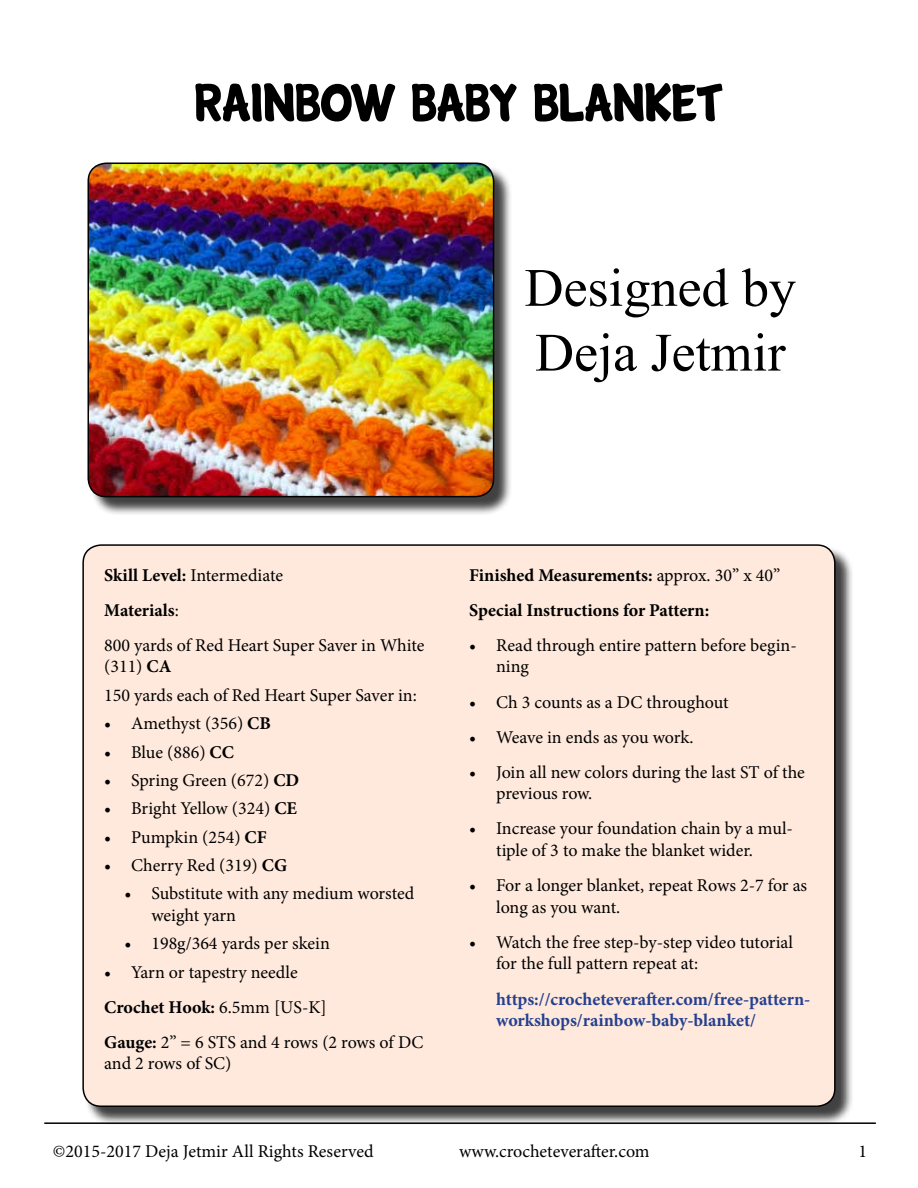
<style>
.page{position:relative;width:918px;height:1188px;background:#fff}
.page>*{position:absolute;margin:0;border:0;box-sizing:border-box;transform-origin:0 0}
.t1{font:54px/64.8px "Times New Roman";color:#000}
.t2{font:54px "Cartwheel";color:#000}
.t3{font:18px/21.6px "Minion Pro";color:#000}
.t4{font:700 18px/21.6px "Minion Pro";letter-spacing:-.005em;color:#25408f}
.t5{font:700 18px/35.1px "Minion Pro";color:#000}
.s1{font-weight:700}
.s2{font-weight:400}
</style>
<div class="page">
<hr style="left:44px;top:1122px;width:832px;height:2px;background:#000">
<div style="left:90px;top:165px;width:423px;height:351px;background:#000;opacity:.75"></div>
<img style="left:88px;top:163px;width:406px;height:334px">
<div style="left:88px;top:162px;width:406px;height:335px;border:2px solid #000;border-radius:18px"></div>
<div style="left:85px;top:547px;width:769px;height:578px;background:#000;opacity:.75"></div>
<div style="left:83px;top:545px;width:752px;height:561px;background:#fee9dc;border-radius:18px"></div>
<h1 class="t2" style="left:195px;top:81px;width:530px">RAINBOW BABY BLANKET</h1>
<h1 class="t1" style="left:525px;top:254px;width:273px">Designed by<br>Deja Jetmir</h1>
<p class="t3" style="left:104px;top:557px;width:322px;line-height:35.1px"><span class="s1">Skill Level:</span> Intermediate<br><span class="s1">Materials</span>:<br>800 yards of Red Heart Super Saver in White</p>
<p class="t3" style="left:104px;top:653px;width:314px;line-height:28.3px">(311) <span class="s1">CA<br></span>150 yards each of Red Heart Super Saver in:</p>
<p class="t3" style="left:104px;top:713px;width:168px">• Amethyst (356) <span class="s1">CB</span></p>
<p class="t3" style="left:104px;top:741px;width:131px">• Blue (886) <span class="s1">CC</span></p>
<p class="t3" style="left:104px;top:769px;width:197px">• Spring Green (672) <span class="s1">CD</span></p>
<p class="t3" style="left:104px;top:798px;width:194px">• Bright Yellow (324) <span class="s1">CE</span></p>
<p class="t3" style="left:104px;top:826px;width:164px">• Pumpkin (254) <span class="s1">CF</span></p>
<p class="t3" style="left:104px;top:854px;width:185px">• Cherry Red (319) <span class="s1">CG</span></p>
<p class="t3" style="left:151px;top:883px;width:264px;text-indent:-27px">• Substitute with any medium worsted weight yarn</p>
<p class="t3" style="left:124px;top:933px;width:207px">• 198g/364 yards per skein</p>
<p class="t3" style="left:104px;top:954px;width:321px;line-height:35.1px">• Yarn or tapestry needle<br><span class="s1">Crochet Hook:</span> 6.5mm [US-K]<br><span class="s1">Gauge:</span> 2” = 6 STS and 4 rows (2 rows of DC</p>
<p class="t3" style="left:104px;top:1053px;width:129px">and 2 rows of SC)</p>
<p class="t5" style="left:469px;top:557px;width:313px">Finished Measurements: <span class="s2">approx. 30” x 40”<br></span>Special Instructions for Pattern:</p>
<p class="t3" style="left:496px;top:634px;width:302px;text-indent:-27px">• Read through entire pattern before begin&shy;ning</p>
<p class="t3" style="left:469px;top:691px;width:261px">• Ch 3 counts as a DC throughout</p>
<p class="t3" style="left:469px;top:726px;width:226px">• Weave in ends as you work.</p>
<p class="t3" style="left:496px;top:761px;width:310px;text-indent:-27px">• Join all new colors during the last ST of the previous row.</p>
<p class="t3" style="left:496px;top:818px;width:298px;text-indent:-27px">• Increase your foundation chain by a mul&shy;tiple of 3 to make the blanket wider.</p>
<p class="t3" style="left:496px;top:875px;width:313px;text-indent:-27px">• For a longer blanket, repeat Rows 2-7 for as long as you want.</p>
<p class="t3" style="left:496px;top:931px;width:299px;text-indent:-27px">• Watch the free step-by-step video tutorial for the full pattern repeat at:</p>
<p class="t4" style="left:496px;top:988px;width:316px">https://crocheteverafter.com/free-pattern&shy;workshops/rainbow-baby-blanket/</p>
<p class="t3" style="left:53px;top:1140px;width:322px">©2015-2017 Deja Jetmir All Rights Reserved</p>
<p class="t3" style="left:459px;top:1140px;width:192px">www.crocheteverafter.com</p>
<p class="t3" style="left:859px;top:1140px;width:10px">1</p>
</div>
